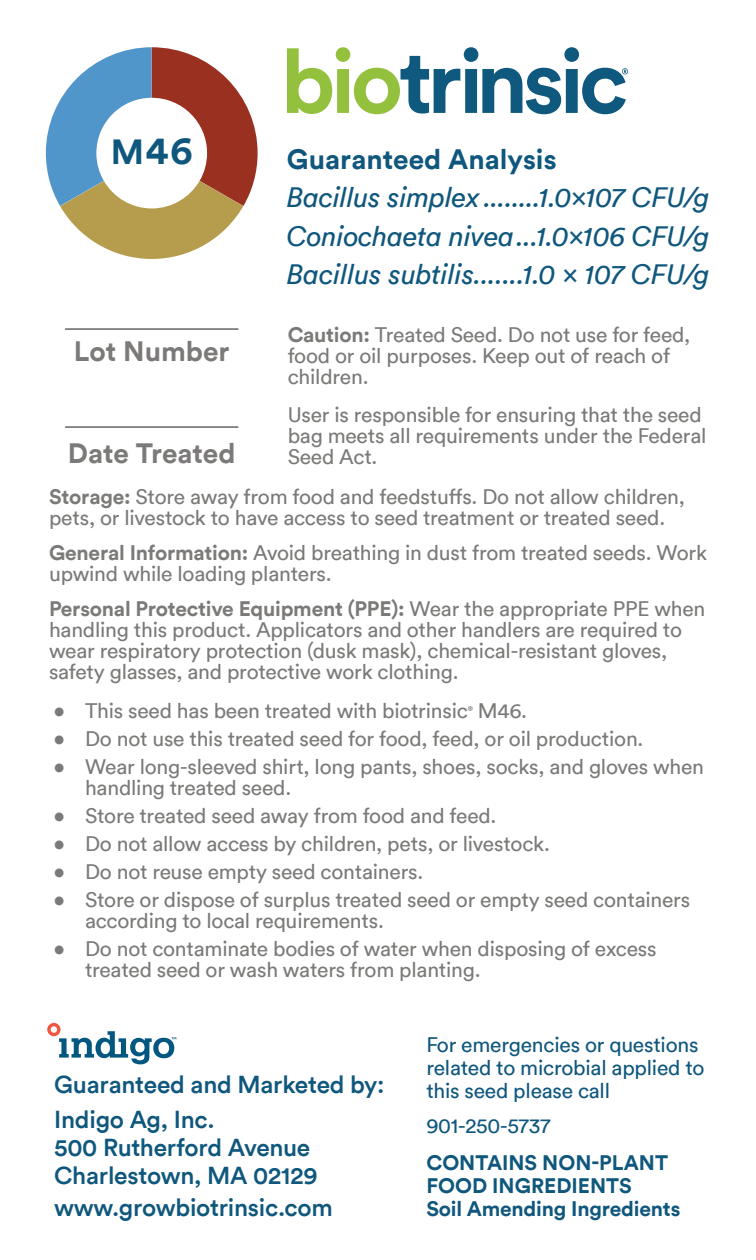
<style>
.page{position:relative;width:756px;height:1260px;background:#fff}
.page>*{position:absolute;margin:0;border:0;box-sizing:border-box;transform-origin:0 0}
.t1{font:700 38.5px "Circular";color:#0f577d}
.t2{font:italic 28px/38.5px "Circular";letter-spacing:-.01em;color:#0f577d}
.t3{font:700 28px "Circular";color:#7b7a78}
.t4{font:500 24.5px/35px "Circular";letter-spacing:-.01em;color:#0f577d}
.t5{font:21px/21px "Circular";letter-spacing:-.01em;color:#7b7a78}
.t6{font:21px/22.8px "Circular";letter-spacing:-.01em;color:#0f577d}
.t7{font:700 21px/22.8px "Circular";color:#0f577d}
.s1{font-size:35px}
.s2{font-weight:700;font-style:normal}
.s3{font-weight:700}
</style>
<div class="page">
<hr style="left:65px;top:328px;width:173px;height:2px;background:#7b7a78">
<hr style="left:65px;top:426px;width:173px;height:2px;background:#7b7a78">
<svg style="left:46px;top:47px;width:212px;height:212px"></svg>
<svg style="left:47px;top:1023px;width:129px;height:41px"></svg>
<svg style="left:287px;top:47px;width:341px;height:67px"></svg>
<p class="t1" style="left:111px;top:126px;width:83px"><span class="s1">M</span>46</p>
<p class="t3" style="left:74px;top:334px;width:157px">Lot Number</p>
<p class="t3" style="left:68px;top:435px;width:169px">Date Treated</p>
<p class="t2" style="left:287px;top:139px;width:424px"><span class="s2">Guaranteed Analysis<br></span>Bacillus simplex ........1.0×107 CFU/g Coniochaeta nivea...1.0×106 CFU/g Bacillus subtilis.......1.0 × 107 CFU/g</p>
<p class="t5" style="left:288px;top:324px;width:404px"><span class="s3">Caution:</span> Treated Seed. Do not use for feed, food or oil purposes. Keep out of reach of children.</p>
<p class="t5" style="left:288px;top:404px;width:420px">User is responsible for ensuring that the seed bag meets all requirements under the Federal<br>Seed Act.</p>
<p class="t5" style="left:49px;top:486px;width:637px"><span class="s3">Storage:</span> Store away from food and feedstuffs. Do not allow children, pets, or livestock to have access to seed treatment or treated seed.</p>
<p class="t5" style="left:49px;top:542px;width:660px"><span class="s3">General Information:</span> Avoid breathing in dust from treated seeds. Work upwind while loading planters.</p>
<p class="t5" style="left:49px;top:598px;width:658px"><span class="s3">Personal Protective Equipment (PPE):</span> Wear the appropriate PPE when handling this product. Applicators and other handlers are required to wear respiratory protection (dusk mask), chemical-resistant gloves, safety glasses, and protective work clothing.</p>
<p class="t5" style="left:54px;top:700px;width:475px">• This seed has been treated with biotrinsic<sup>®</sup> M46.</p>
<p class="t5" style="left:54px;top:728px;width:591px">• Do not use this treated seed for food, feed, or oil production.</p>
<p class="t5" style="left:85px;top:756px;width:621px;text-indent:-31px">• Wear long-sleeved shirt, long pants, shoes, socks, and gloves when handling treated seed.</p>
<p class="t5" style="left:54px;top:805px;width:444px">• Store treated seed away from food and feed.</p>
<p class="t5" style="left:54px;top:833px;width:498px">• Do not allow access by children, pets, or livestock.</p>
<p class="t5" style="left:54px;top:861px;width:371px">• Do not reuse empty seed containers.</p>
<p class="t5" style="left:85px;top:889px;width:607px;text-indent:-31px">• Store or dispose of surplus treated seed or empty seed containers according to local requirements.</p>
<p class="t5" style="left:85px;top:938px;width:573px;text-indent:-31px">• Do not contaminate bodies of water when disposing of excess treated seed or wash waters from planting.</p>
<p class="t4" style="left:54px;top:1067px;width:332px">Guaranteed and Marketed by:<br>Indigo Ag, Inc.</p>
<p class="t4" style="left:54px;top:1130px;width:258px">500 Rutherford Avenue</p>
<p class="t4" style="left:54px;top:1158px;width:265px">Charlestown, MA 02129</p>
<p class="t4" style="left:54px;top:1189px;width:280px">www.growbiotrinsic.com</p>
<p class="t6" style="left:426px;top:1033px;width:280px">For emergencies or questions related to microbial applied to this seed please call</p>
<p class="t6" style="left:426px;top:1114px;width:126px">901-250-5737</p>
<p class="t7" style="left:426px;top:1151px;width:256px">CONTAINS NON-PLANT<br>FOOD INGREDIENTS<br>Soil Amending Ingredients</p>
</div>
